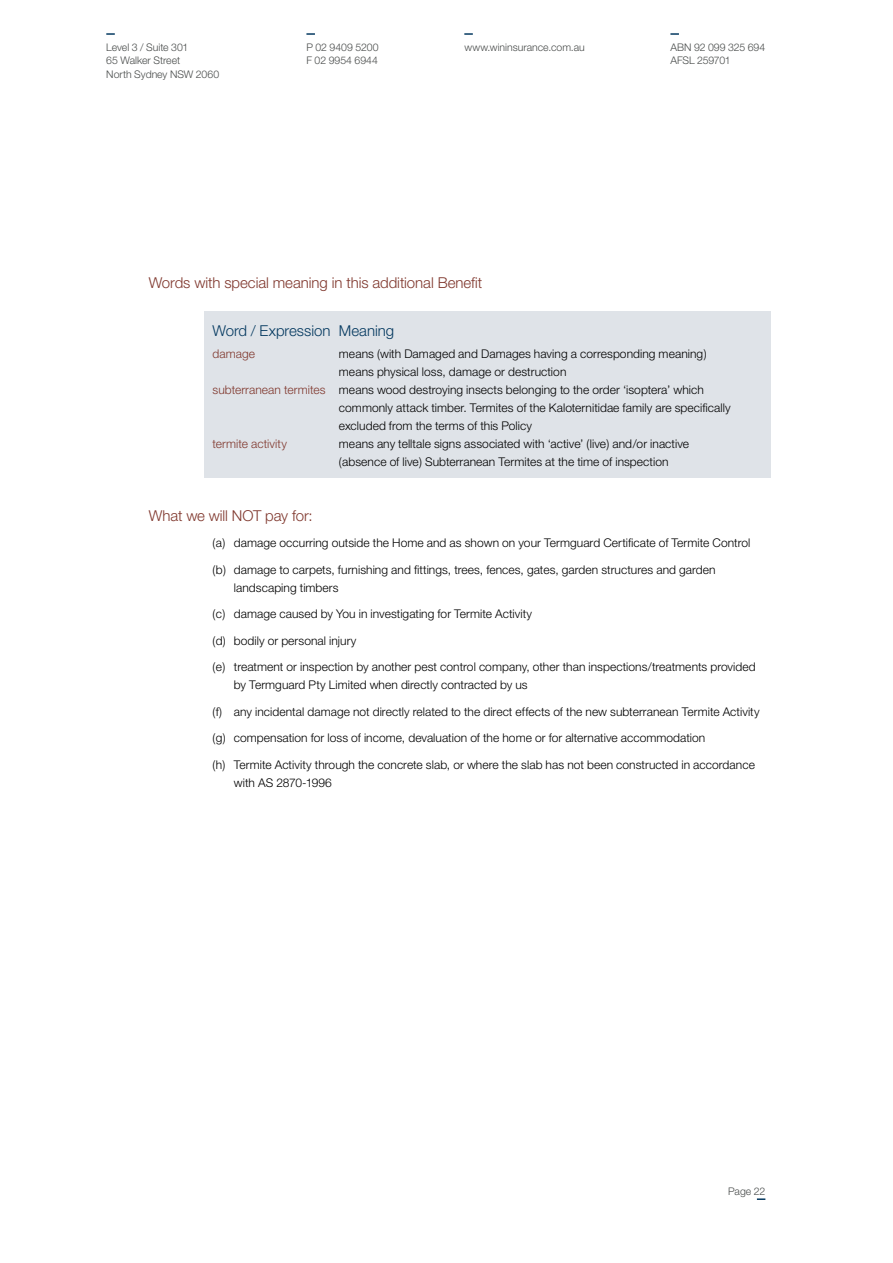
<style>
.page{position:relative;width:893px;height:1263px;background:#fff}
.page>*{position:absolute;margin:0;border:0;box-sizing:border-box;transform-origin:0 0}
.t1{font:300 15px "Helvetica Neue";letter-spacing:-.005em;color:#80382e}
.t2{font:300 15px "Helvetica Neue";letter-spacing:-.005em;color:#053960}
.t3{font:300 12px/18px "Helvetica Neue";letter-spacing:.005em;color:#000}
.t4{font:300 12px "Helvetica Neue";letter-spacing:.005em;color:#80382e}
.t5{font:300 10.5px/13.5px "Helvetica Neue";color:#494c4b}
.s1{color:#80382e}
</style>
<div class="page">
<svg style="left:106px;top:33px;width:9px;height:2px"></svg>
<svg style="left:306px;top:33px;width:9px;height:2px"></svg>
<svg style="left:464px;top:33px;width:9px;height:2px"></svg>
<svg style="left:670px;top:33px;width:9px;height:2px"></svg>
<svg style="left:757px;top:1198px;width:8px;height:2px"></svg>
<div style="left:204px;top:311px;width:566px;height:167px;background:#dfe3e8"></div>
<p class="t5" style="left:106px;top:40px;width:114px">Level 3 / Suite 301<br>65 Walker Street<br>North Sydney NSW 2060</p>
<p class="t5" style="left:464px;top:40px;width:122px">www.wininsurance.com.au</p>
<p class="t5" style="left:670px;top:40px;width:96px">ABN 92 099 325 694<br>AFSL 259701</p>
<p class="t5" style="left:306px;top:40px;width:74px">P 02 9409 5200<br>F 02 9954 6944</p>
<p class="t1" style="left:149px;top:274px;width:335px">Words with special meaning in this additional Benefit</p>
<p class="t2" style="left:213px;top:321px;width:183px">Word / Expression Meaning</p>
<p class="t4" style="left:213px;top:346px;width:44px">damage</p>
<p class="t3" style="left:339px;top:344px;width:369px">means (with Damaged and Damages having a corresponding meaning)</p>
<p class="t3" style="left:339px;top:362px;width:229px">means physical loss, damage or destruction</p>
<p class="t3" style="left:213px;top:380px;width:493px"><span class="s1">subterranean termites</span> means wood destroying insects belonging to the order ‘isoptera’ which</p>
<p class="t3" style="left:339px;top:398px;width:393px">commonly attack timber. Termites of the Kaloternitidae family are specifically</p>
<p class="t3" style="left:339px;top:416px;width:195px">excluded from the terms of this Policy</p>
<p class="t4" style="left:213px;top:436px;width:76px">termite activity</p>
<p class="t3" style="left:339px;top:434px;width:352px">means any telltale signs associated with ‘active’ (live) and/or inactive (absence of live) Subterranean Termites at the time of inspection</p>
<p class="t1" style="left:149px;top:506px;width:165px">What we will NOT pay for:</p>
<p class="t3" style="left:213px;top:534px;width:539px">(a) damage occurring outside the Home and as shown on your Termguard Certificate of Termite Control</p>
<p class="t3" style="left:234px;top:560px;width:483px;text-indent:-21px">(b) damage to carpets, furnishing and fittings, trees, fences, gates, garden structures and garden landscaping timbers</p>
<p class="t3" style="left:213px;top:605px;width:321px">(c) damage caused by You in investigating for Termite Activity</p>
<p class="t3" style="left:213px;top:631px;width:145px">(d) bodily or personal injury</p>
<p class="t3" style="left:234px;top:658px;width:523px;text-indent:-21px">(e) treatment or inspection by another pest control company, other than inspections/treatments provided by Termguard Pty Limited when directly contracted by us</p>
<p class="t3" style="left:213px;top:702px;width:549px">(f) any incidental damage not directly related to the direct effects of the new subterranean Termite Activity</p>
<p class="t3" style="left:213px;top:729px;width:494px">(g) compensation for loss of income, devaluation of the home or for alternative accommodation</p>
<p class="t3" style="left:234px;top:755px;width:522px;text-indent:-21px">(h) Termite Activity through the concrete slab, or where the slab has not been constructed in accordance with AS 2870-1996</p>
<p class="t5" style="left:728px;top:1184px;width:39px">Page 22</p>
</div>
